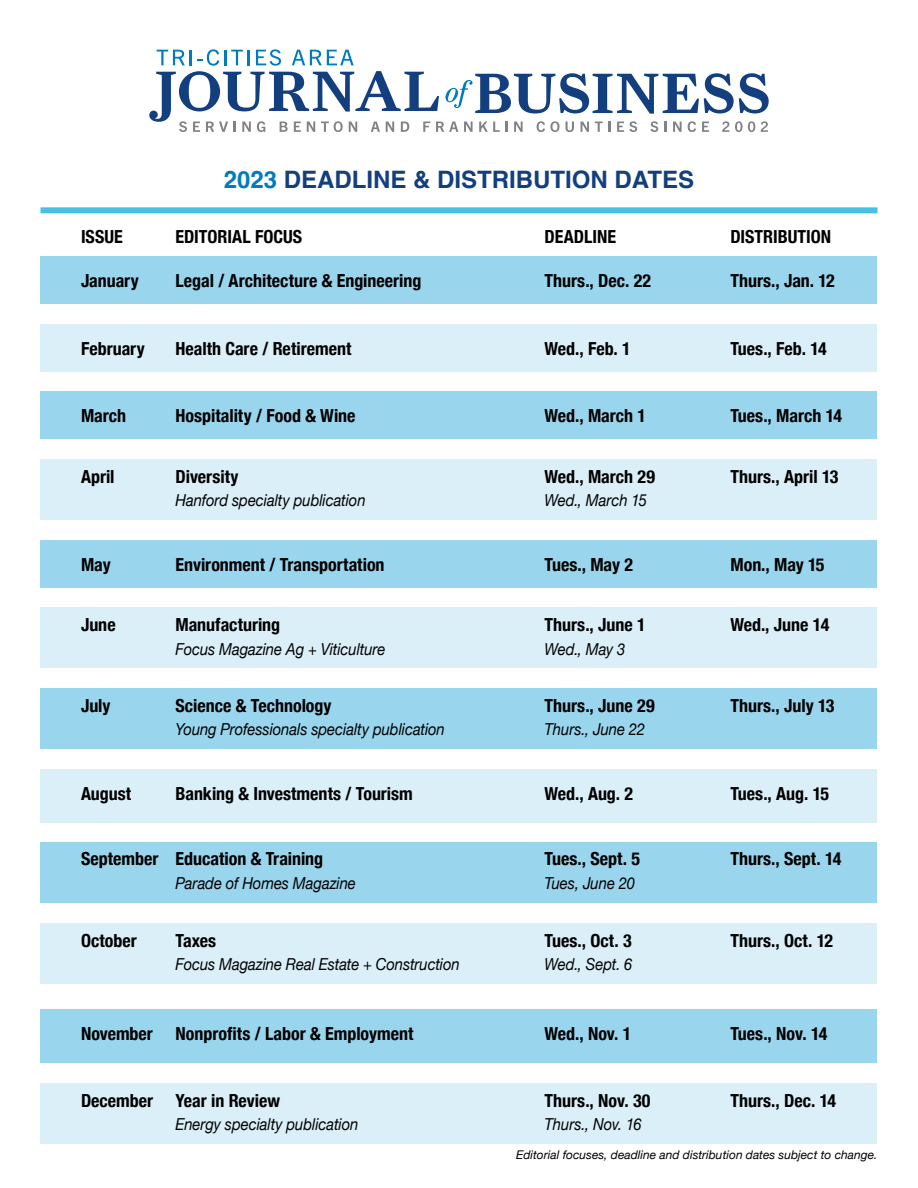
<style>
.page{position:relative;width:918px;height:1188px;background:#fff}
.page>*{position:absolute;margin:0;border:0;box-sizing:border-box;transform-origin:0 0}
.t1{font:700 24px "Helvetica";color:#133f7f}
.t2{font:700 condensed 18px "Helvetica Neue";color:#000}
.t3{font:italic 16.5px "Helvetica Neue";letter-spacing:-.005em;color:#000;scale:.9 1}
.t4{font:italic 12px "Helvetica Neue";color:#000}
.s1{color:#007bbd}
</style>
<div class="page">
<svg style="left:149px;top:49px;width:620px;height:83px"></svg>
<div style="left:40px;top:207px;width:838px;height:6px;background:#47c0e4"></div>
<div style="left:40px;top:256px;width:838px;height:48px;background:#99d5ed"></div>
<div style="left:40px;top:392px;width:838px;height:47px;background:#99d5ed"></div>
<div style="left:40px;top:540px;width:838px;height:47px;background:#99d5ed"></div>
<div style="left:40px;top:1009px;width:838px;height:54px;background:#99d5ed"></div>
<div style="left:40px;top:770px;width:838px;height:54px;background:#dbeff8"></div>
<div style="left:40px;top:324px;width:838px;height:47px;background:#dbeff8"></div>
<div style="left:40px;top:459px;width:838px;height:61px;background:#dbeff8"></div>
<div style="left:40px;top:688px;width:838px;height:61px;background:#99d5ed"></div>
<div style="left:40px;top:842px;width:838px;height:61px;background:#99d5ed"></div>
<div style="left:40px;top:608px;width:838px;height:60px;background:#dbeff8"></div>
<div style="left:40px;top:923px;width:838px;height:61px;background:#dbeff8"></div>
<div style="left:40px;top:1083px;width:838px;height:61px;background:#dbeff8"></div>
<h1 class="t1" style="left:224px;top:164px;width:472px"><span class="s1">2023</span> DEADLINE &amp; DISTRIBUTION DATES</h1>
<p class="t2" style="left:81px;top:222px;width:43px">ISSUE</p>
<p class="t2" style="left:176px;top:222px;width:128px">EDITORIAL FOCUS</p>
<p class="t2" style="left:544px;top:222px;width:73px">DEADLINE</p>
<p class="t2" style="left:730px;top:222px;width:102px">DISTRIBUTION</p>
<p class="t2" style="left:81px;top:266px;width:59px">January</p>
<p class="t2" style="left:176px;top:266px;width:247px">Legal / Architecture &amp; Engineering</p>
<p class="t2" style="left:544px;top:266px;width:108px">Thurs., Dec. 22</p>
<p class="t2" style="left:730px;top:266px;width:106px">Thurs., Jan. 12</p>
<p class="t2" style="left:81px;top:333px;width:65px">February</p>
<p class="t2" style="left:176px;top:333px;width:178px">Health Care / Retirement</p>
<p class="t2" style="left:544px;top:333px;width:88px">Wed., Feb. 1</p>
<p class="t2" style="left:730px;top:333px;width:98px">Tues., Feb. 14</p>
<p class="t2" style="left:81px;top:401px;width:47px">March</p>
<p class="t2" style="left:176px;top:401px;width:182px">Hospitality / Food &amp; Wine</p>
<p class="t2" style="left:544px;top:401px;width:103px">Wed., March 1</p>
<p class="t2" style="left:730px;top:401px;width:113px">Tues., March 14</p>
<p class="t2" style="left:81px;top:461px;width:35px">April</p>
<p class="t2" style="left:176px;top:461px;width:64px">Diversity</p>
<p class="t2" style="left:544px;top:461px;width:112px">Wed., March 29</p>
<p class="t2" style="left:730px;top:461px;width:110px">Thurs., April 13</p>
<p class="t3" style="left:176px;top:488px;width:213px">Hanford specialty publication</p>
<p class="t3" style="left:544px;top:488px;width:115px">Wed., March 15</p>
<p class="t2" style="left:81px;top:549px;width:31px">May</p>
<p class="t2" style="left:176px;top:549px;width:211px">Environment / Transportation</p>
<p class="t2" style="left:544px;top:549px;width:90px">Tues., May 2</p>
<p class="t2" style="left:730px;top:549px;width:96px">Mon., May 15</p>
<p class="t2" style="left:81px;top:610px;width:36px">June</p>
<p class="t2" style="left:176px;top:610px;width:106px">Manufacturing</p>
<p class="t2" style="left:544px;top:610px;width:103px">Thurs., June 1</p>
<p class="t2" style="left:730px;top:610px;width:100px">Wed., June 14</p>
<p class="t3" style="left:176px;top:637px;width:235px">Focus Magazine Ag + Viticulture</p>
<p class="t3" style="left:544px;top:637px;width:91px">Wed., May 3</p>
<p class="t2" style="left:81px;top:690px;width:31px">July</p>
<p class="t2" style="left:176px;top:690px;width:158px">Science &amp; Technology</p>
<p class="t2" style="left:544px;top:690px;width:112px">Thurs., June 29</p>
<p class="t2" style="left:730px;top:690px;width:105px">Thurs., July 13</p>
<p class="t3" style="left:176px;top:718px;width:301px">Young Professionals specialty publication</p>
<p class="t3" style="left:544px;top:718px;width:113px">Thurs., June 22</p>
<p class="t2" style="left:81px;top:779px;width:52px">August</p>
<p class="t2" style="left:176px;top:779px;width:239px">Banking &amp; Investments / Tourism</p>
<p class="t2" style="left:544px;top:779px;width:90px">Wed., Aug. 2</p>
<p class="t2" style="left:730px;top:779px;width:100px">Tues., Aug. 15</p>
<p class="t2" style="left:81px;top:844px;width:244px">September Education &amp; Training</p>
<p class="t2" style="left:544px;top:844px;width:97px">Tues., Sept. 5</p>
<p class="t2" style="left:730px;top:844px;width:113px">Thurs., Sept. 14</p>
<p class="t3" style="left:176px;top:871px;width:202px">Parade of Homes Magazine</p>
<p class="t3" style="left:544px;top:871px;width:102px">Tues, June 20</p>
<p class="t2" style="left:81px;top:925px;width:57px">October</p>
<p class="t2" style="left:176px;top:925px;width:42px">Taxes</p>
<p class="t2" style="left:544px;top:925px;width:89px">Tues., Oct. 3</p>
<p class="t2" style="left:730px;top:925px;width:104px">Thurs., Oct. 12</p>
<p class="t3" style="left:176px;top:952px;width:317px">Focus Magazine Real Estate + Construction</p>
<p class="t3" style="left:544px;top:952px;width:99px">Wed., Sept. 6</p>
<p class="t2" style="left:81px;top:1019px;width:73px">November</p>
<p class="t2" style="left:176px;top:1019px;width:239px">Nonprofits / Labor &amp; Employment</p>
<p class="t2" style="left:544px;top:1019px;width:88px">Wed., Nov. 1</p>
<p class="t2" style="left:730px;top:1019px;width:99px">Tues., Nov. 14</p>
<p class="t2" style="left:81px;top:1086px;width:201px">December Year in Review</p>
<p class="t2" style="left:544px;top:1086px;width:108px">Thurs., Nov. 30</p>
<p class="t2" style="left:730px;top:1086px;width:107px">Thurs., Dec. 14</p>
<p class="t3" style="left:176px;top:1113px;width:205px">Energy specialty publication</p>
<p class="t3" style="left:544px;top:1113px;width:110px">Thurs., Nov. 16</p>
<p class="t4" style="left:516px;top:1146px;width:363px">Editorial focuses, deadline and distribution dates subject to change.</p>
</div>
